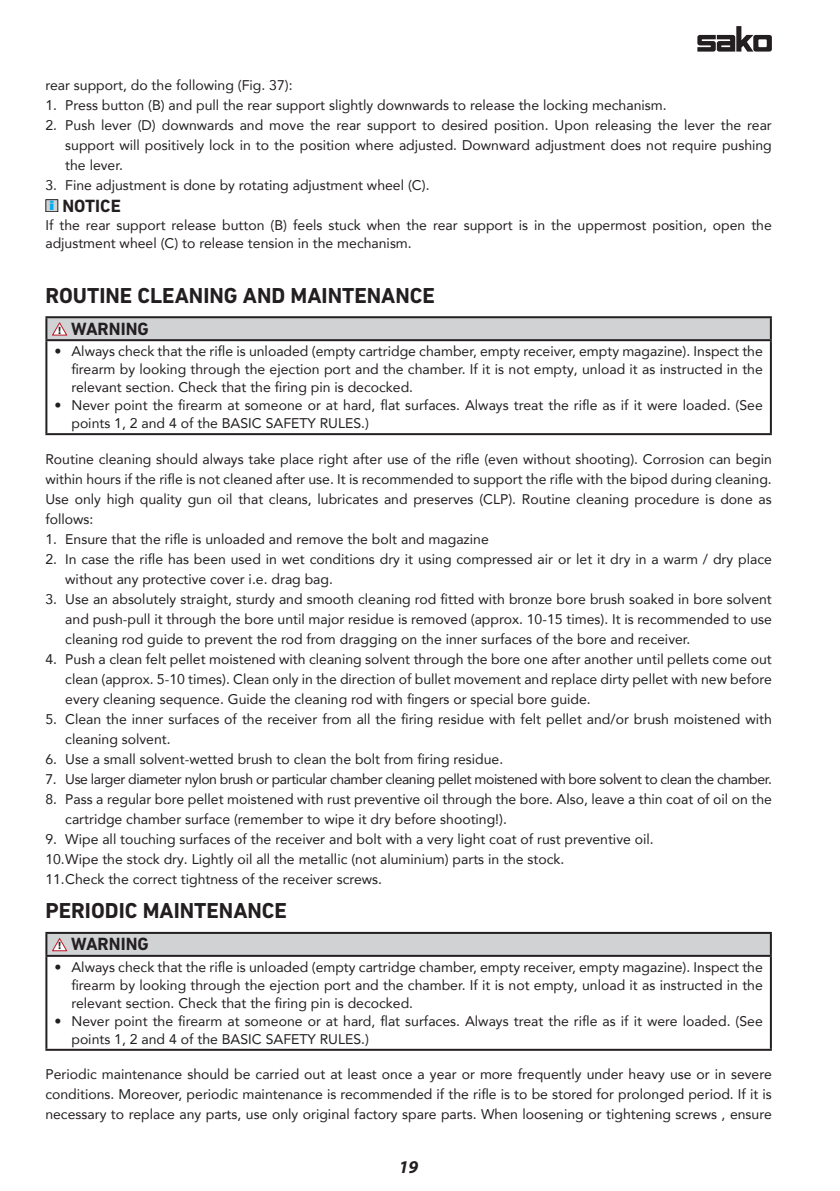
<style>
.page{position:relative;width:840px;height:1191px;background:#fff}
.page>*{position:absolute;margin:0;border:0;box-sizing:border-box;transform-origin:0 0}
.Title_1{font:700 22px "DIN Next LT Pro";color:#231f20}
.Title_Caution_Warnin{font:700 18px "DIN Next LT Pro";color:#231f20}
.Notice_Title{font:700 18px "DIN Next LT Pro";color:#231f20}
.t1{font:italic 700 18px "Myriad Pro";color:#231f20}
.Notice_text{font:14px/20px "Avenir LT Com";color:#231f20;text-align:justify}
.Notice_text-2{font:14px "Avenir LT Com";letter-spacing:-.03em;color:#231f20}
.t2{font:700 13.8px "Berlin Sans FB Demi";color:#00aeef;scale:1.43 1}
.t3{font:700 10.6px "Myriad Pro";color:#231f20;scale:1.1 1}
</style>
<div class="page">
<svg style="left:697px;top:26px;width:74px;height:26px"></svg>
<div style="left:46px;top:200px;width:12px;height:12px;background:#d1d2d4"></div>
<div style="left:45px;top:199px;width:13px;height:13px;border:1px solid #231f20"></div>
<div style="left:46px;top:317px;width:724px;height:23px;background:#d1d2d4"></div>
<hr style="left:45px;top:316px;width:726px;height:2px;background:#231f20">
<hr style="left:45px;top:318px;width:2px;height:21px;background:#231f20">
<hr style="left:769px;top:318px;width:2px;height:21px;background:#231f20">
<hr style="left:45px;top:339px;width:726px;height:2px;background:#231f20">
<hr style="left:45px;top:341px;width:2px;height:92px;background:#231f20">
<hr style="left:769px;top:341px;width:2px;height:92px;background:#231f20">
<hr style="left:45px;top:433px;width:726px;height:2px;background:#231f20">
<svg style="left:52px;top:323px;width:15px;height:12px"></svg>
<div style="left:46px;top:933px;width:724px;height:22px;background:#d1d2d4"></div>
<hr style="left:45px;top:932px;width:726px;height:2px;background:#231f20">
<hr style="left:45px;top:934px;width:2px;height:20px;background:#231f20">
<hr style="left:769px;top:934px;width:2px;height:20px;background:#231f20">
<hr style="left:45px;top:954px;width:726px;height:2px;background:#231f20">
<hr style="left:45px;top:956px;width:2px;height:92px;background:#231f20">
<hr style="left:769px;top:956px;width:2px;height:92px;background:#231f20">
<hr style="left:45px;top:1048px;width:726px;height:2px;background:#231f20">
<svg style="left:52px;top:938px;width:15px;height:13px"></svg>
<p class="Notice_text" style="left:45px;top:75px;width:248px">rear support, do the following (Fig. 37):</p>
<p class="Notice_text" style="left:45px;top:95px;width:622px">1. Press button (B) and pull the rear support slightly downwards to release the locking mechanism.</p>
<p class="Notice_text" style="left:65px;top:115px;width:707px;text-indent:-20px">2. Push lever (D) downwards and move the rear support to desired position. Upon releasing the lever the rear support will positively lock in to the position where adjusted. Downward adjustment does not require pushing the lever.</p>
<p class="Notice_text" style="left:45px;top:175px;width:385px">3. Fine adjustment is done by rotating adjustment wheel (C).</p>
<p class="t2" style="left:49px;top:198px;width:5px">i</p>
<p class="Notice_Title" style="left:62px;top:195px;width:60px">NOTICE</p>
<p class="Notice_text" style="left:45px;top:216px;width:727px;line-height:18px">If the rear support release button (B) feels stuck when the rear support is in the uppermost position, open the adjustment wheel (C) to release tension in the mechanism.</p>
<p class="Title_1" style="left:45px;top:282px;width:391px">ROUTINE CLEANING AND MAINTENANCE</p>
<p class="t3" style="left:58px;top:323px;width:4px">!</p>
<p class="Title_Caution_Warnin" style="left:71px;top:318px;width:79px">WARNING</p>
<p class="Notice_text" style="left:71px;top:342px;width:692px;line-height:18px;text-indent:-17px">• Always check that the rifle is unloaded (empty cartridge chamber, empty receiver, empty magazine). Inspect the firearm by looking through the ejection port and the chamber. If it is not empty, unload it as instructed in the relevant section. Check that the firing pin is decocked.</p>
<p class="Notice_text" style="left:71px;top:396px;width:692px;line-height:18px;text-indent:-17px">• Never point the firearm at someone or at hard, flat surfaces. Always treat the rifle as if it were loaded. (See points 1, 2 and 4 of the BASIC SAFETY RULES.)</p>
<p class="Notice_text" style="left:45px;top:449px;width:727px">Routine cleaning should always take place right after use of the rifle (even without shooting). Corrosion can begin within hours if the rifle is not cleaned after use. It is recommended to support the rifle with the bipod during cleaning.<br>Use only high quality gun oil that cleans, lubricates and preserves (CLP). Routine cleaning procedure is done as follows:</p>
<p class="Notice_text" style="left:45px;top:529px;width:444px">1. Ensure that the rifle is unloaded and remove the bolt and magazine</p>
<p class="Notice_text" style="left:65px;top:549px;width:707px;text-indent:-20px">2. In case the rifle has been used in wet conditions dry it using compressed air or let it dry in a warm / dry place without any protective cover i.e. drag bag.</p>
<p class="Notice_text" style="left:65px;top:589px;width:707px;text-indent:-20px">3. Use an absolutely straight, sturdy and smooth cleaning rod fitted with bronze bore brush soaked in bore solvent and push-pull it through the bore until major residue is removed (approx. 10-15 times). It is recommended to use cleaning rod guide to prevent the rod from dragging on the inner surfaces of the bore and receiver.</p>
<p class="Notice_text" style="left:65px;top:649px;width:707px;text-indent:-20px">4. Push a clean felt pellet moistened with cleaning solvent through the bore one after another until pellets come out clean (approx. 5-10 times). Clean only in the direction of bullet movement and replace dirty pellet with new before every cleaning sequence. Guide the cleaning rod with fingers or special bore guide.</p>
<p class="Notice_text" style="left:65px;top:709px;width:707px;text-indent:-20px">5. Clean the inner surfaces of the receiver from all the firing residue with felt pellet and/or brush moistened with cleaning solvent.</p>
<p class="Notice_text" style="left:45px;top:749px;width:459px">6. Use a small solvent-wetted brush to clean the bolt from firing residue.</p>
<p class="Notice_text-2" style="left:45px;top:770px;width:727px">7. Use larger diameter nylon brush or particular chamber cleaning pellet moistened with bore solvent to clean the chamber.</p>
<p class="Notice_text" style="left:65px;top:789px;width:707px;text-indent:-20px">8. Pass a regular bore pellet moistened with rust preventive oil through the bore. Also, leave a thin coat of oil on the cartridge chamber surface (remember to wipe it dry before shooting!).</p>
<p class="Notice_text" style="left:45px;top:829px;width:609px">9. Wipe all touching surfaces of the receiver and bolt with a very light coat of rust preventive oil.</p>
<p class="Notice_text" style="left:45px;top:849px;width:520px">10.Wipe the stock dry. Lightly oil all the metallic (not aluminium) parts in the stock.</p>
<p class="Notice_text" style="left:45px;top:869px;width:338px">11.Check the correct tightness of the receiver screws.</p>
<p class="Title_1" style="left:45px;top:898px;width:243px">PERIODIC MAINTENANCE</p>
<p class="t3" style="left:58px;top:938px;width:4px">!</p>
<p class="Title_Caution_Warnin" style="left:71px;top:933px;width:79px">WARNING</p>
<p class="Notice_text" style="left:71px;top:958px;width:692px;line-height:18px;text-indent:-17px">• Always check that the rifle is unloaded (empty cartridge chamber, empty receiver, empty magazine). Inspect the firearm by looking through the ejection port and the chamber. If it is not empty, unload it as instructed in the relevant section. Check that the firing pin is decocked.</p>
<p class="Notice_text" style="left:71px;top:1012px;width:692px;line-height:18px;text-indent:-17px">• Never point the firearm at someone or at hard, flat surfaces. Always treat the rifle as if it were loaded. (See points 1, 2 and 4 of the BASIC SAFETY RULES.)</p>
<p class="Notice_text" style="left:45px;top:1064px;width:727px">Periodic maintenance should be carried out at least once a year or more frequently under heavy use or in severe conditions. Moreover, periodic maintenance is recommended if the rifle is to be stored for prolonged period. If it is necessary to replace any parts, use only original factory spare parts. When loosening or tightening screws , ensure</p>
<p class="t1" style="left:398px;top:1155px;width:21px">19</p>
</div>
